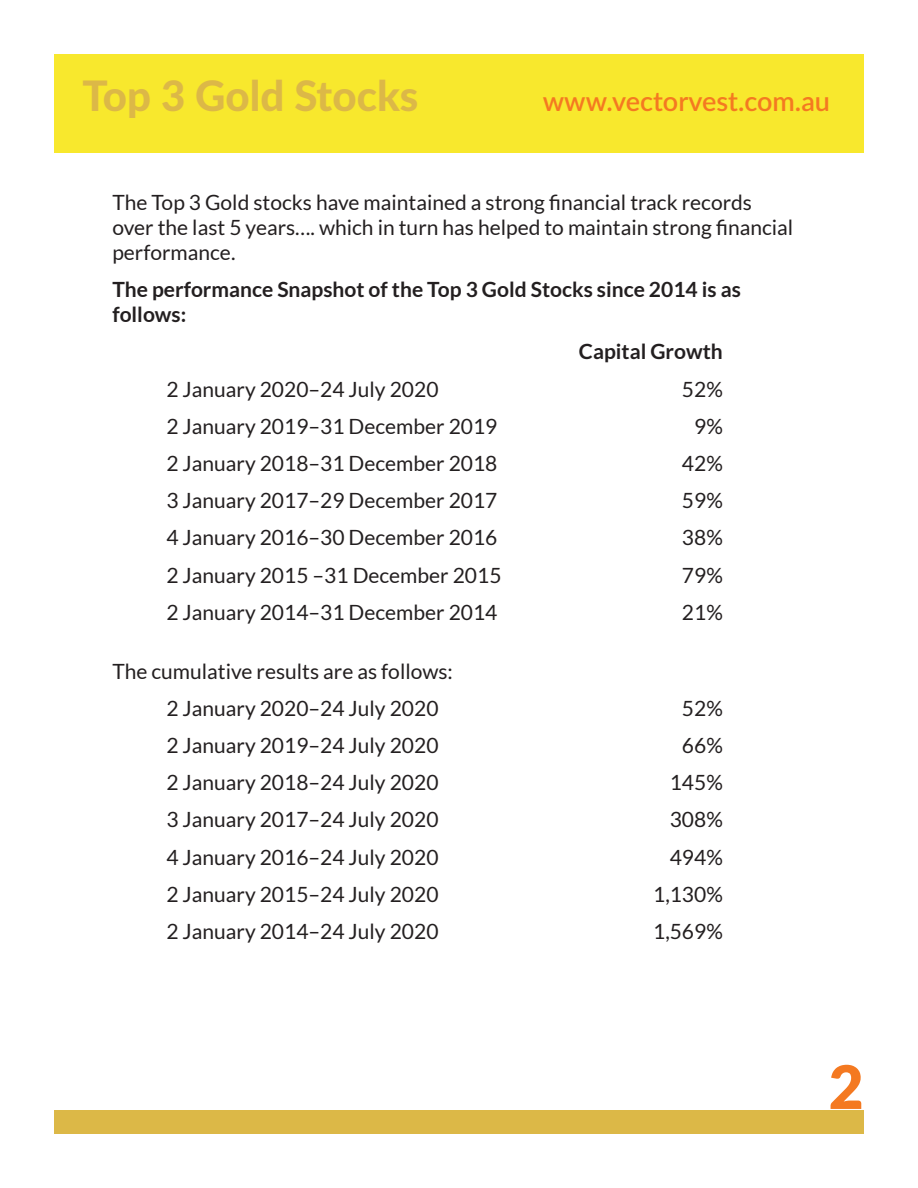
<style>
.page{position:relative;width:918px;height:1188px;background:#fff}
.page>*{position:absolute;margin:0;border:0;box-sizing:border-box;transform-origin:0 0}
.t1{font:900 60px "Lato";color:#f47921}
.t2{font:800 42px "Lato";color:#dcb847}
.t3{font:600 27px "Lato";color:#f47921}
.t4{font:21px/25.2px "Lato";color:#231f20}
.t5{font:700 21px/25.2px "Lato";color:#231f20}
</style>
<div class="page">
<div style="left:54px;top:54px;width:810px;height:99px;background:#f8e82d"></div>
<div style="left:54px;top:1110px;width:810px;height:24px;background:#dcb847"></div>
<h2 class="t2" style="left:82px;top:65px;width:338px">Top 3 Gold Stocks</h2>
<p class="t3" style="left:543px;top:82px;width:289px">www.vectorvest.com.au</p>
<p class="t4" style="left:112px;top:189px;width:682px">The Top 3 Gold stocks have maintained a strong financial track records over the last 5 years…. which in turn has helped to maintain strong financial performance.</p>
<p class="t5" style="left:112px;top:277px;width:630px">The performance Snapshot of the Top 3 Gold Stocks since 2014 is as follows:</p>
<p class="t5" style="left:579px;top:339px;width:145px">Capital Growth</p>
<p class="t4" style="left:166px;top:376px;width:274px">2 January 2020–24 July 2020</p>
<p class="t4" style="left:682px;top:376px;width:42px">52%</p>
<p class="t4" style="left:166px;top:414px;width:333px">2 January 2019–31 December 2019</p>
<p class="t4" style="left:694px;top:414px;width:30px">9%</p>
<p class="t4" style="left:166px;top:451px;width:333px">2 January 2018–31 December 2018</p>
<p class="t4" style="left:682px;top:451px;width:42px">42%</p>
<p class="t4" style="left:166px;top:488px;width:333px">3 January 2017–29 December 2017</p>
<p class="t4" style="left:682px;top:488px;width:42px">59%</p>
<p class="t4" style="left:166px;top:525px;width:333px">4 January 2016–30 December 2016</p>
<p class="t4" style="left:682px;top:525px;width:42px">38%</p>
<p class="t4" style="left:166px;top:562px;width:337px">2 January 2015 –31 December 2015</p>
<p class="t4" style="left:682px;top:562px;width:42px">79%</p>
<p class="t4" style="left:166px;top:599px;width:333px">2 January 2014–31 December 2014</p>
<p class="t4" style="left:682px;top:599px;width:42px">21%</p>
<p class="t4" style="left:166px;top:652px;width:288px;line-height:37.2px;text-indent:-54px">The cumulative results are as follows:<br>2 January 2020–24 July 2020</p>
<p class="t4" style="left:682px;top:695px;width:42px">52%</p>
<p class="t4" style="left:166px;top:733px;width:274px">2 January 2019–24 July 2020</p>
<p class="t4" style="left:682px;top:733px;width:42px">66%</p>
<p class="t4" style="left:166px;top:770px;width:274px">2 January 2018–24 July 2020</p>
<p class="t4" style="left:670px;top:770px;width:55px">145%</p>
<p class="t4" style="left:166px;top:807px;width:274px">3 January 2017–24 July 2020</p>
<p class="t4" style="left:670px;top:807px;width:55px">308%</p>
<p class="t4" style="left:166px;top:844px;width:274px">4 January 2016–24 July 2020</p>
<p class="t4" style="left:670px;top:844px;width:55px">494%</p>
<p class="t4" style="left:166px;top:881px;width:274px">2 January 2015–24 July 2020</p>
<p class="t4" style="left:653px;top:881px;width:71px">1,130%</p>
<p class="t4" style="left:166px;top:919px;width:274px">2 January 2014–24 July 2020</p>
<p class="t4" style="left:653px;top:919px;width:71px">1,569%</p>
<h1 class="t1" style="left:829px;top:1052px;width:36px">2</h1>
</div>
